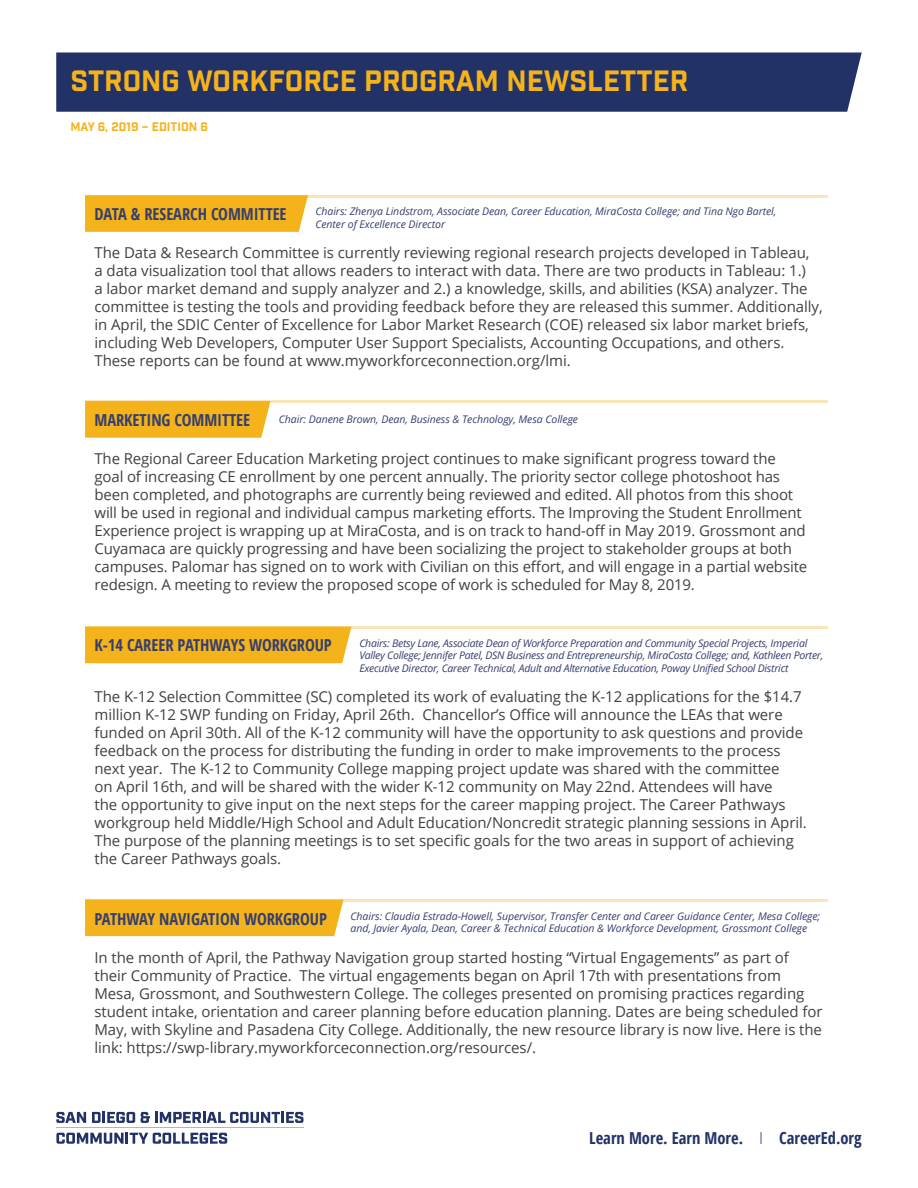
<style>
.page{position:relative;width:918px;height:1188px;background:#fff}
.page>*{position:absolute;margin:0;border:0;box-sizing:border-box;transform-origin:0 0}
.t1{font:28.5px "Industry Inc Base";color:#f5b31b}
.t2{font:700 16.5px "Open Sans Condensed";letter-spacing:-.005em;color:#353f6f}
.t3{font:700 16.5px "Open Sans Condensed";color:#223266}
.t4{font:15px/18px "Open Sans";letter-spacing:-.005em;color:#414042}
.t5{font:12px "Industry Inc Base";color:#f5b31b}
.t6{font:italic 10.5px/12.6px "Open Sans";letter-spacing:-.005em;color:#353f6f}
.t7{font:italic 10.5px/12.6px "Open Sans";letter-spacing:-.025em;color:#353f6f}
.s1{font-weight:300}
</style>
<div class="page">
<svg style="left:56px;top:1112px;width:30px;height:11px"></svg>
<svg style="left:92px;top:1112px;width:43px;height:11px"></svg>
<svg style="left:141px;top:1112px;width:162px;height:11px"></svg>
<svg style="left:56px;top:1133px;width:171px;height:11px"></svg>
<hr style="left:56px;top:1128px;width:247px;height:1px;background:#f5b31b">
<div style="left:56px;top:52px;width:806px;height:60px;background:#223266"></div>
<hr style="left:85px;top:899px;width:743px;height:3px;background:#fce4b9">
<div style="left:85px;top:899px;width:259px;height:37px;background:#f5b31b"></div>
<hr style="left:85px;top:627px;width:743px;height:2px;background:#fce4b9">
<div style="left:85px;top:627px;width:266px;height:36px;background:#f5b31b"></div>
<hr style="left:85px;top:195px;width:743px;height:2px;background:#fce4b9">
<svg style="left:85px;top:195px;width:223px;height:37px;background:#f5b521"></svg>
<hr style="left:85px;top:401px;width:743px;height:2px;background:#fce4b9">
<div style="left:85px;top:401px;width:186px;height:37px;background:#f5b31b"></div>
<h1 class="t1" style="left:70px;top:64px;width:619px">STRONG WORKFORCE PROGRAM NEWSLETTER</h1>
<p class="t5" style="left:70px;top:119px;width:139px">MAY 6, 2019 – EDITION 6</p>
<p class="t6" style="left:315px;top:205px;width:463px">Chairs: Zhenya Lindstrom, Associate Dean, Career Education, MiraCosta College; and Tina Ngo Bartel,<br>Center of Excellence Director</p>
<p class="t2" style="left:94px;top:202px;width:194px">DATA &amp; RESEARCH COMMITTEE</p>
<p class="t4" style="left:94px;top:243px;width:730px">The Data &amp; Research Committee is currently reviewing regional research projects developed in Tableau,<br>a data visualization tool that allows readers to interact with data. There are two products in Tableau: 1.)<br>a labor market demand and supply analyzer and 2.) a knowledge, skills, and abilities (KSA) analyzer. The committee is testing the tools and providing feedback before they are released this summer. Additionally, in April, the SDIC Center of Excellence for Labor Market Research (COE) released six labor market briefs, including Web Developers, Computer User Support Specialists, Accounting Occupations, and others.<br>These reports can be found at www.myworkforceconnection.org/lmi.</p>
<p class="t2" style="left:94px;top:409px;width:157px">MARKETING COMMITTEE</p>
<p class="t4" style="left:94px;top:450px;width:714px">The Regional Career Education Marketing project continues to make significant progress toward the goal of increasing CE enrollment by one percent annually. The priority sector college photoshoot has been completed, and photographs are currently being reviewed and edited. All photos from this shoot will be used in regional and individual campus marketing efforts. The Improving the Student Enrollment Experience project is wrapping up at MiraCosta, and is on track to hand-off in May 2019. Grossmont and Cuyamaca are quickly progressing and have been socializing the project to stakeholder groups at both campuses. Palomar has signed on to work with Civilian on this effort, and will engage in a partial website redesign. A meeting to review the proposed scope of work is scheduled for May 8, 2019.</p>
<p class="t6" style="left:279px;top:413px;width:301px">Chair: Danene Brown, Dean, Business &amp; Technology, Mesa College</p>
<p class="t2" style="left:94px;top:633px;width:239px">K-14 CAREER PATHWAYS WORKGROUP</p>
<p class="t7" style="left:359px;top:636px;width:466px">Chairs: Betsy Lane, Associate Dean of Workforce Preparation and Community Special Projects, Imperial<br>Valley College; Jennifer Patel, DSN Business and Entrepreneurship, MiraCosta College; and, Kathleen Porter,<br>Executive Director, Career Technical, Adult and Alternative Education, Poway Unified School District</p>
<p class="t4" style="left:94px;top:688px;width:714px">The K-12 Selection Committee (SC) completed its work of evaluating the K-12 applications for the $14.7 million K-12 SWP funding on Friday, April 26th. Chancellor’s Office will announce the LEAs that were funded on April 30th. All of the K-12 community will have the opportunity to ask questions and provide feedback on the process for distributing the funding in order to make improvements to the process next year. The K-12 to Community College mapping project update was shared with the committee<br>on April 16th, and will be shared with the wider K-12 community on May 22nd. Attendees will have<br>the opportunity to give input on the next steps for the career mapping project. The Career Pathways workgroup held Middle/High School and Adult Education/Noncredit strategic planning sessions in April.<br>The purpose of the planning meetings is to set specific goals for the two areas in support of achieving the Career Pathways goals.</p>
<p class="t6" style="left:351px;top:909px;width:471px">Chairs: Claudia Estrada-Howell, Supervisor, Transfer Center and Career Guidance Center, Mesa College; and, Javier Ayala, Dean, Career &amp; Technical Education &amp; Workforce Development, Grossmont College</p>
<p class="t2" style="left:94px;top:907px;width:234px">PATHWAY NAVIGATION WORKGROUP</p>
<p class="t4" style="left:94px;top:948px;width:729px">In the month of April, the Pathway Navigation group started hosting “Virtual Engagements” as part of their Community of Practice. The virtual engagements began on April 17th with presentations from Mesa, Grossmont, and Southwestern College. The colleges presented on promising practices regarding student intake, orientation and career planning before education planning. Dates are being scheduled for May, with Skyline and Pasadena City College. Additionally, the new resource library is now live. Here is the link: https://swp-library.myworkforceconnection.org/resources/.</p>
<p class="t3" style="left:589px;top:1126px;width:274px">Learn More. Earn More. <span class="s1">I</span> CareerEd.org</p>
</div>
